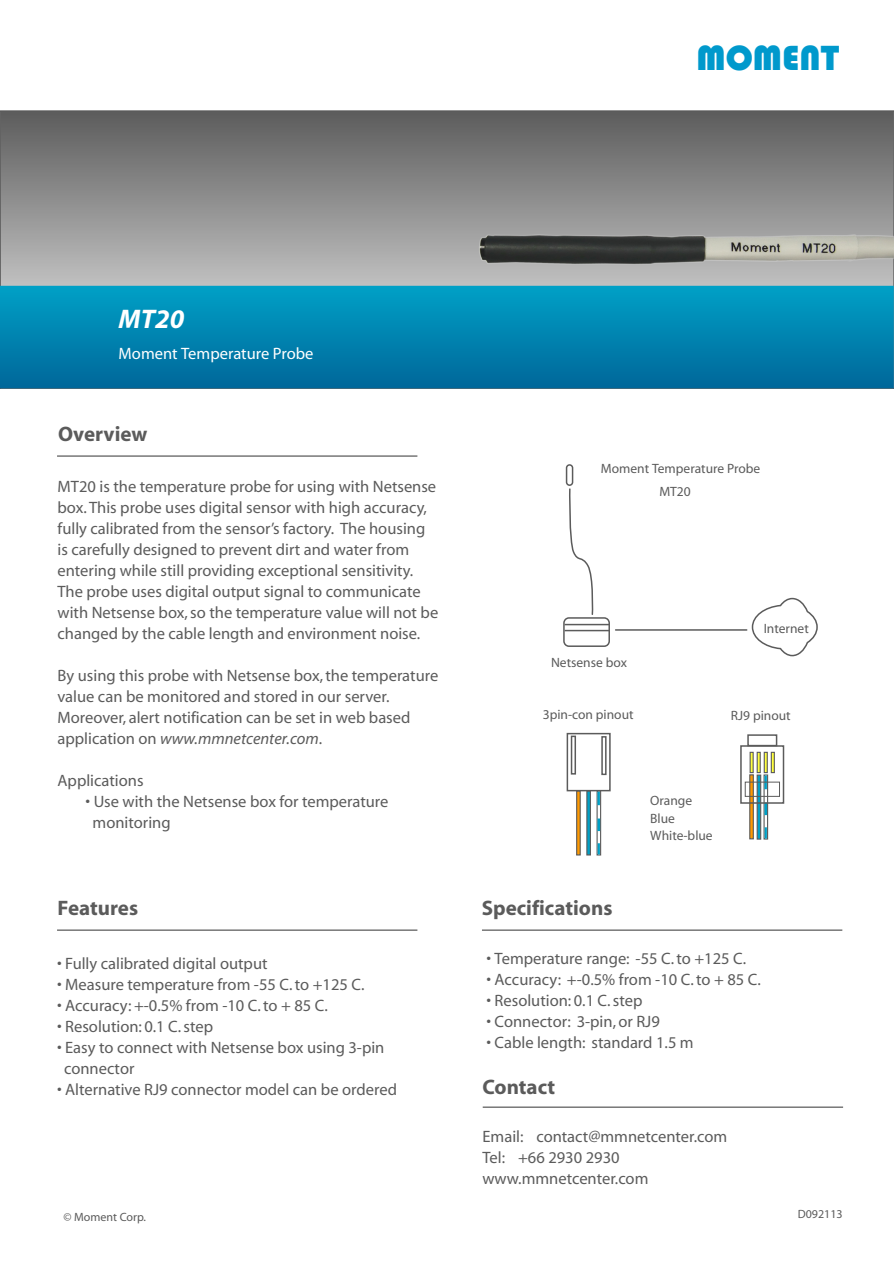
<style>
.page{position:relative;width:894px;height:1263px;background:#fff}
.page>*{position:absolute;margin:0;border:0;box-sizing:border-box;transform-origin:0 0}
.t1{font:36px "Bauhaus 93";color:#09c}
.t2{font:italic 700 27px "Myriad";color:#fff}
.t3{font:700 21px "Myriad";color:#5b5b5b}
.t4{font:16.5px/21px "Myriad";color:#5b5b5b}
.t5{font:16.5px "Myriad";color:#fff}
.t6{font:13.5px/23.5px "Myriad";color:#5b5b5b}
.t7{font:12px "Myriad";color:#5b5b5b}
.s1{font-style:italic}
</style>
<div class="page">
<svg style="left:2px;top:113px;width:889px;height:173px;background:#828282"></svg>
<svg style="left:57px;top:455px;width:361px;height:2px"></svg>
<svg style="left:57px;top:929px;width:361px;height:2px"></svg>
<svg style="left:482px;top:929px;width:360px;height:2px"></svg>
<svg style="left:482px;top:1106px;width:361px;height:2px"></svg>
<div style="left:0;top:286px;width:893px;height:102px;background:linear-gradient(to bottom,#00a0c6,#00689a)"></div>
<div style="left:576px;top:790px;width:4px;height:65px;border:1px solid #5b5b5b"></div>
<div style="left:586px;top:790px;width:4px;height:65px;border:1px solid #5b5b5b"></div>
<div style="left:596px;top:790px;width:5px;height:65px;border:1px solid #5b5b5b"></div>
<svg style="left:597px;top:791px;width:2px;height:14px"></svg>
<svg style="left:597px;top:818px;width:3px;height:13px"></svg>
<svg style="left:597px;top:843px;width:2px;height:11px"></svg>
<svg style="left:563px;top:464px;width:255px;height:193px"></svg>
<div style="left:566px;top:733px;width:44px;height:58px;border:2px solid #5b5b5b"></div>
<div style="left:570px;top:735px;width:5px;height:39px;border:2px solid #5b5b5b"></div>
<div style="left:601px;top:736px;width:5px;height:39px;border:2px solid #5b5b5b"></div>
<hr style="left:749px;top:775px;width:4px;height:64px;background:#c18121">
<div style="left:748px;top:774px;width:5px;height:65px;border:1px solid #5b5b5b"></div>
<div style="left:756px;top:774px;width:4px;height:66px;border:1px solid #5b5b5b"></div>
<svg style="left:764px;top:775px;width:2px;height:14px"></svg>
<svg style="left:764px;top:804px;width:2px;height:11px"></svg>
<svg style="left:764px;top:827px;width:2px;height:11px"></svg>
<div style="left:739px;top:745px;width:44px;height:59px;border:2px solid #5b5b5b"></div>
<div style="left:747px;top:734px;width:30px;height:12px;border:2px solid #5b5b5b"></div>
<div style="left:744px;top:782px;width:35px;height:15px;border:1px solid #5b5b5b"></div>
<div style="left:749px;top:752px;width:4px;height:21px;border:1px solid #5b5b5b"></div>
<div style="left:770px;top:752px;width:4px;height:21px;border:1px solid #5b5b5b"></div>
<div style="left:763px;top:752px;width:4px;height:21px;border:1px solid #5b5b5b"></div>
<div style="left:756px;top:752px;width:4px;height:21px;border:1px solid #5b5b5b"></div>
<img style="left:331px;top:182px;width:562px;height:132px">
<h1 class="t1" style="left:696px;top:37px;width:144px">MOMENT</h1>
<h2 class="t2" style="left:118px;top:305px;width:67px">MT20</h2>
<p class="t5" style="left:118px;top:346px;width:196px">Moment Temperature Probe</p>
<p class="t3" style="left:58px;top:423px;width:91px">Overview</p>
<p class="t4" style="left:58px;top:476px;width:382px">MT20 is the temperature probe for using with Netsense box. This probe uses digital sensor with high accuracy, fully calibrated from the sensor’s factory. The housing is carefully designed to prevent dirt and water from entering while still providing exceptional sensitivity.<br>The probe uses digital output signal to communicate with Netsense box, so the temperature value will not be changed by the cable length and environment noise.</p>
<p class="t4" style="left:58px;top:665px;width:382px">By using this probe with Netsense box, the temperature value can be monitored and stored in our server.<br>Moreover, alert notification can be set in web based application on <span class="s1">www.mmnetcenter.com</span>.</p>
<p class="t4" style="left:58px;top:770px;width:87px">Applications</p>
<p class="t4" style="left:92px;top:791px;width:297px;text-indent:-7px">• Use with the Netsense box for temperature monitoring</p>
<p class="t3" style="left:58px;top:897px;width:82px">Features</p>
<p class="t6" style="left:659px;top:457px;width:102px;text-indent:-58px">Moment Temperature Probe<br>MT20</p>
<p class="t6" style="left:551px;top:652px;width:77px">Netsense box</p>
<p class="t6" style="left:542px;top:703px;width:92px">3pin-con pinout</p>
<p class="t6" style="left:763px;top:617px;width:47px">Internet</p>
<p class="t6" style="left:730px;top:704px;width:61px">RJ9 pinout</p>
<p class="t3" style="left:481px;top:897px;width:132px">Specifications</p>
<p class="t6" style="left:650px;top:789px;width:43px">Orange</p>
<p class="t6" style="left:650px;top:825px;width:64px">White-blue</p>
<p class="t6" style="left:650px;top:807px;width:26px">Blue</p>
<p class="t4" style="left:486px;top:949px;width:261px">• Temperature range: -55 C. to +125 C.</p>
<p class="t4" style="left:486px;top:970px;width:276px">• Accuracy: +-0.5% from -10 C. to + 85 C.</p>
<p class="t4" style="left:486px;top:991px;width:157px">• Resolution: 0.1 C. step</p>
<p class="t4" style="left:486px;top:1012px;width:175px">• Connector: 3-pin, or RJ9</p>
<p class="t4" style="left:486px;top:1033px;width:209px">• Cable length: standard 1.5 m</p>
<p class="t4" style="left:57px;top:953px;width:212px">• Fully calibrated digital output</p>
<p class="t4" style="left:57px;top:974px;width:309px">• Measure temperature from -55 C. to +125 C.</p>
<p class="t4" style="left:57px;top:995px;width:272px">• Accuracy: +-0.5% from -10 C. to + 85 C.</p>
<p class="t4" style="left:57px;top:1016px;width:157px">• Resolution: 0.1 C. step</p>
<p class="t4" style="left:64px;top:1037px;width:322px;text-indent:-7px">• Easy to connect with Netsense box using 3-pin connector</p>
<p class="t4" style="left:57px;top:1079px;width:341px">• Alternative RJ9 connector model can be ordered</p>
<p class="t3" style="left:482px;top:1076px;width:74px">Contact</p>
<p class="t7" style="left:64px;top:1211px;width:84px">© Moment Corp.</p>
<p class="t4" style="left:482px;top:1127px;width:246px">Email: contact@mmnetcenter.com<br>Tel: +66 2930 2930 www.mmnetcenter.com</p>
<p class="t7" style="left:797px;top:1208px;width:46px">D092113</p>
</div>
